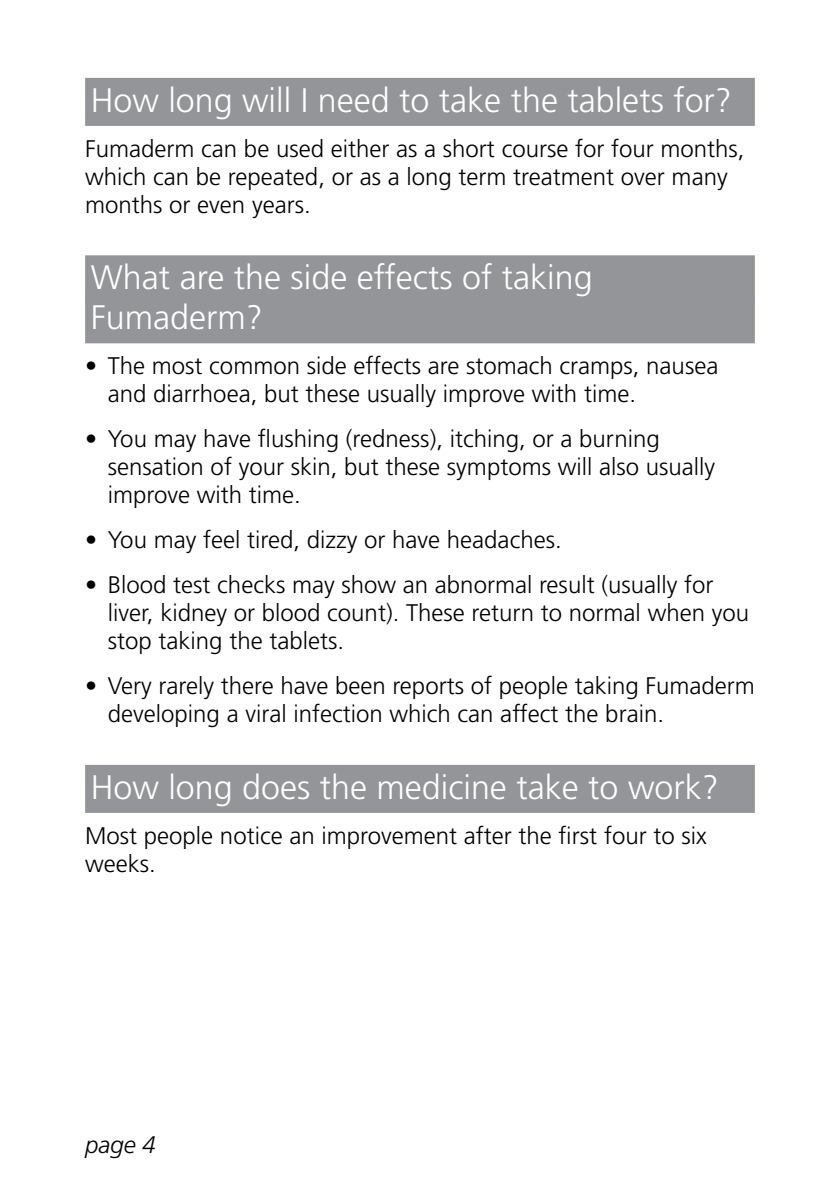
<style>
.page{position:relative;width:840px;height:1191px;background:#fff}
.page>*{position:absolute;margin:0;border:0;box-sizing:border-box;transform-origin:0 0}
.t1{font:300 34px/40px "Frutiger";color:#fff}
.t2{font:300 24px/28px "Frutiger";color:#000}
.t3{font:italic 300 24px "Frutiger";color:#000}
</style>
<div class="page">
<div style="left:85px;top:78px;width:669px;height:48px;background:#939598"></div>
<div style="left:85px;top:255px;width:669px;height:48px;background:#939598"></div>
<div style="left:85px;top:295px;width:669px;height:48px;background:#939598"></div>
<div style="left:85px;top:765px;width:669px;height:48px;background:#939598"></div>
<h1 class="t1" style="left:91px;top:80px;width:642px">How long will I need to take the tablets for?</h1>
<p class="t2" style="left:85px;top:134px;width:660px">Fumaderm can be used either as a short course for four months, which can be repeated, or as a long term treatment over many months or even years.</p>
<h1 class="t1" style="left:91px;top:257px;width:503px">What are the side effects of taking<br>Fumaderm?</h1>
<p class="t2" style="left:108px;top:352px;width:611px;text-indent:-23px">• The most common side effects are stomach cramps, nausea and diarrhoea, but these usually improve with time.</p>
<p class="t2" style="left:108px;top:425px;width:608px;text-indent:-23px">• You may have flushing (redness), itching, or a burning sensation of your skin, but these symptoms will also usually improve with time.</p>
<p class="t2" style="left:85px;top:526px;width:478px">• You may feel tired, dizzy or have headaches.</p>
<p class="t2" style="left:108px;top:571px;width:642px;text-indent:-23px">• Blood test checks may show an abnormal result (usually for liver, kidney or blood count). These return to normal when you stop taking the tablets.</p>
<p class="t2" style="left:108px;top:672px;width:648px;text-indent:-23px">• Very rarely there have been reports of people taking Fumaderm developing a viral infection which can affect the brain.</p>
<h1 class="t1" style="left:91px;top:767px;width:629px">How long does the medicine take to work?</h1>
<p class="t2" style="left:85px;top:821px;width:622px">Most people notice an improvement after the first four to six weeks.</p>
<p class="t3" style="left:85px;top:1131px;width:72px">page 4</p>
</div>
